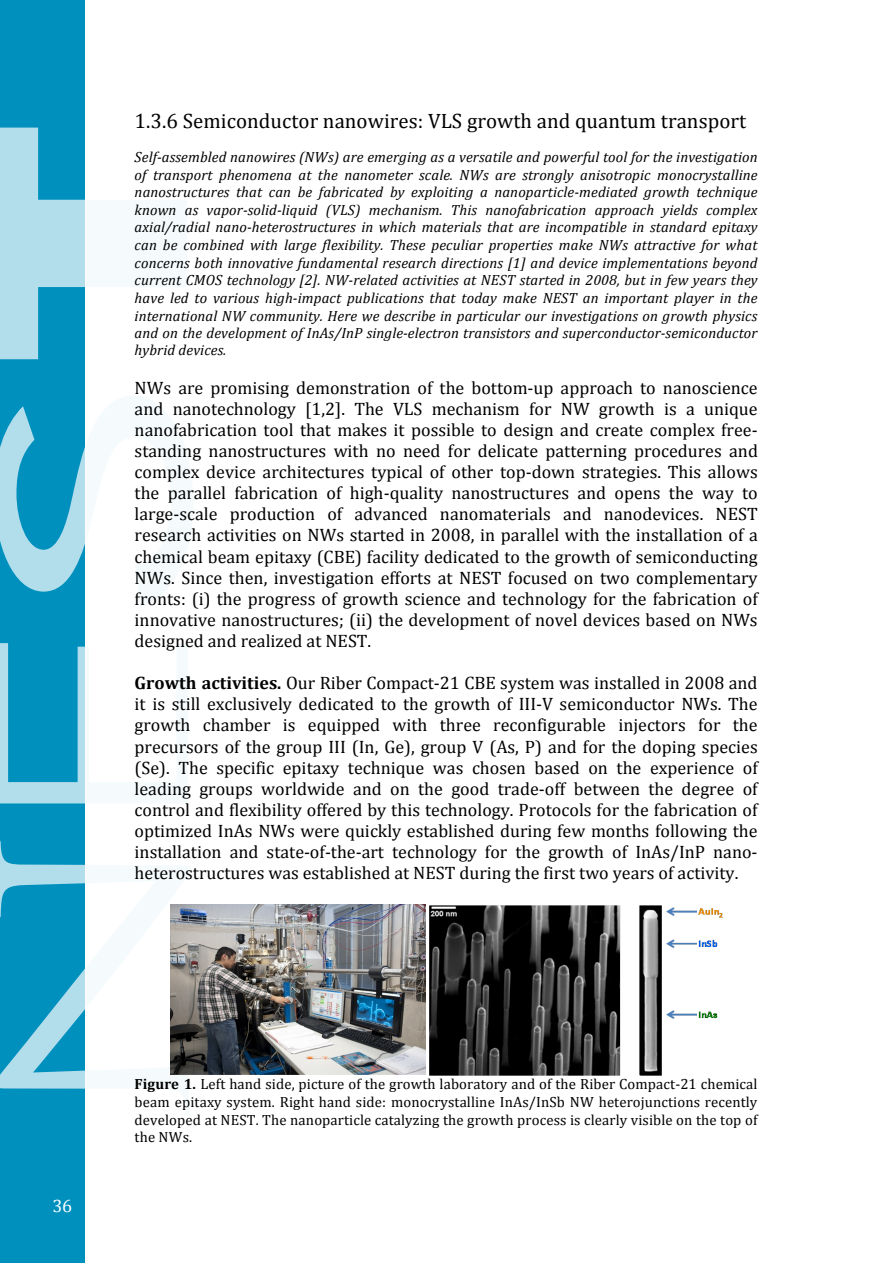
<style>
.page{position:relative;width:893px;height:1263px;background:#fff}
.page>*{position:absolute;margin:0;border:0;box-sizing:border-box;transform-origin:0 0}
.t1{font:20.85px "Cambria";letter-spacing:.005em;color:#000}
.t2{font:18px/21.1px "Cambria";color:#000;text-align:justify}
.t3{font:18px "Cambria";color:#fff}
.t4{font:italic 14.7px/17.5px "Cambria";letter-spacing:.01em;color:#000;text-align:justify}
.t5{font:14.7px/17.5px "Cambria";letter-spacing:.01em;color:#000;text-align:justify}
.s1{font-weight:700}
</style>
<div class="page">
<img style="left:191px;top:905px;width:235px;height:170px">
<img style="left:429px;top:905px;width:294px;height:170px">
<svg style="left:170px;top:904px;width:21px;height:171px;background:#787572"></svg>
<div style="left:0;top:0;width:85px;height:1263px;background:#0090be"></div>
<svg style="left:0;top:840px;width:85px;height:249px"></svg>
<svg style="left:0;top:643px;width:85px;height:160px"></svg>
<svg style="left:0;top:406px;width:85px;height:186px"></svg>
<svg style="left:0;top:128px;width:85px;height:231px"></svg>
<p class="t1" style="left:135px;top:109px;width:613px">1.3.6 Semiconductor nanowires: VLS growth and quantum transport</p>
<p class="t4" style="left:135px;top:148px;width:624px">Self--‐assembled nanowires (NWs) are emerging as a versatile and powerful tool for the investigation of transport phenomena at the nanometer scale. NWs are strongly anisotropic monocrystalline nanostructures that can be fabricated by exploiting a nanoparticle--‐mediated growth technique known as vapor--‐solid--‐liquid (VLS) mechanism. This nanofabrication approach yields complex axial/radial nano--‐heterostructures in which materials that are incompatible in standard epitaxy can be combined with large flexibility. These peculiar properties make NWs attractive for what concerns both innovative fundamental research directions [1] and device implementations beyond current CMOS technology [2]. NW--‐related activities at NEST started in 2008, but in few years they have led to various high--‐impact publications that today make NEST an important player in the international NW community. Here we describe in particular our investigations on growth physics and on the development of InAs/InP single--‐electron transistors and superconductor--‐semiconductor hybrid devices.</p>
<p class="t2" style="left:135px;top:377px;width:625px">NWs are promising demonstration of the bottom--‐up approach to nanoscience and nanotechnology [1,2]. The VLS mechanism for NW growth is a unique nanofabrication tool that makes it possible to design and create complex free--‐ standing nanostructures with no need for delicate patterning procedures and complex device architectures typical of other top--‐down strategies. This allows the parallel fabrication of high--‐quality nanostructures and opens the way to large--‐scale production of advanced nanomaterials and nanodevices. NEST research activities on NWs started in 2008, in parallel with the installation of a chemical beam epitaxy (CBE) facility dedicated to the growth of semiconducting NWs. Since then, investigation efforts at NEST focused on two complementary fronts: (i) the progress of growth science and technology for the fabrication of innovative nanostructures; (ii) the development of novel devices based on NWs designed and realized at NEST.</p>
<p class="t2" style="left:135px;top:672px;width:625px"><span class="s1">Growth activities.</span> Our Riber Compact--‐21 CBE system was installed in 2008 and it is still exclusively dedicated to the growth of III--‐V semiconductor NWs. The growth chamber is equipped with three reconfigurable injectors for the precursors of the group III (In, Ge), group V (As, P) and for the doping species (Se). The specific epitaxy technique was chosen based on the experience of leading groups worldwide and on the good trade--‐off between the degree of control and flexibility offered by this technology. Protocols for the fabrication of optimized InAs NWs were quickly established during few months following the installation and state--‐of--‐the--‐art technology for the growth of InAs/InP nano--‐ heterostructures was established at NEST during the first two years of activity.</p>
<p class="t3" style="left:52px;top:1195px;width:21px">36</p>
<p class="t5" style="left:135px;top:1075px;width:624px"><span class="s1">Figure 1.</span> Left hand side, picture of the growth laboratory and of the Riber Compact--‐21 chemical beam epitaxy system. Right hand side: monocrystalline InAs/InSb NW heterojunctions recently developed at NEST. The nanoparticle catalyzing the growth process is clearly visible on the top of the NWs.</p>
</div>
